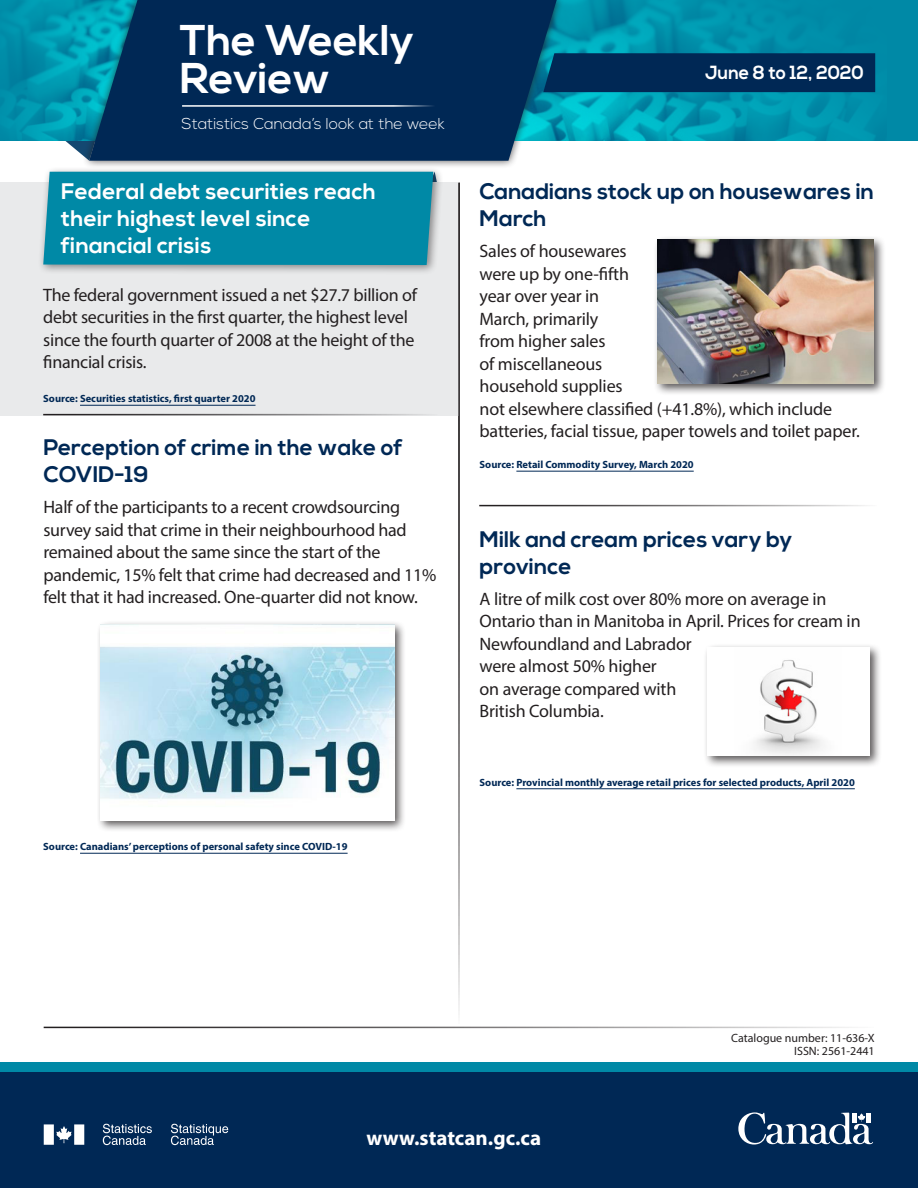
<style>
.page{position:relative;width:918px;height:1188px;background:#fff}
.page>*{position:absolute;margin:0;border:0;box-sizing:border-box;transform-origin:0 0}
.t1{font:700 42.9px/37.5px "Nexa";color:#fff}
.t2{font:700 22.5px/27px "Nexa";color:#002855}
.t3{font:700 22.5px/27px "Nexa";letter-spacing:.01em;color:#fff}
.t4{font:700 21px "Myriad Pro";color:#fff}
.t5{font:700 19.05px "Nexa";color:#fff;scale:.94 1}
.t6{font:18px/22.5px "Myriad Pro";letter-spacing:-.015em;color:#231f20}
.t7{font:300 15.75px "Nexa";color:#fff}
.t8{font:12px/13.6px "Myriad Pro";color:#231f20;text-align:right}
.t9{font:700 10.5px "Myriad Pro";color:#002855}
</style>
<div class="page">
<div style="left:0;top:1072px;width:918px;height:116px;background:#002855"></div>
<svg style="left:65px;top:140px;width:17px;height:15px"></svg>
<div style="left:0;top:0;width:918px;height:140px;background:#0089a6"></div>
<img style="left:564px;top:0;width:312px;height:140px">
<img style="left:4px;top:0;width:78px;height:140px">
<div style="left:82px;top:0;width:482px;height:169px;background:#231f20;opacity:.75"></div>
<svg style="left:89px;top:0;width:468px;height:161px;background:#03355f"></svg>
<svg style="left:738px;top:1112px;width:135px;height:33px"></svg>
<svg style="left:44px;top:1124px;width:40px;height:21px"></svg>
<svg style="left:171px;top:1124px;width:57px;height:21px"></svg>
<svg style="left:103px;top:1124px;width:49px;height:21px"></svg>
<div style="left:543px;top:53px;width:332px;height:39px;background:#002855"></div>
<div style="left:0;top:1062px;width:918px;height:10px;background:#0089a6"></div>
<hr style="left:44px;top:1027px;width:830px;height:1px;background:#231f20">
<hr style="left:182px;top:105px;width:264px;height:2px;background:#fff">
<div style="left:0;top:182px;width:459px;height:233px;background:#e9eaeb"></div>
<hr style="left:516px;top:788px;width:339px;height:1px;background:#002855">
<hr style="left:80px;top:853px;width:268px;height:1px;background:#002855">
<hr style="left:516px;top:471px;width:178px;height:1px;background:#002855">
<hr style="left:458px;top:183px;width:2px;height:841px;background:#231f20">
<hr style="left:479px;top:505px;width:398px;height:1px;background:#231f20">
<hr style="left:43px;top:414px;width:395px;height:1px;background:#231f20">
<hr style="left:80px;top:405px;width:176px;height:1px;background:#002855">
<div style="left:38px;top:166px;width:405px;height:109px;background:#231f20;opacity:.5"></div>
<div style="left:43px;top:172px;width:398px;height:93px;background:#0089a6"></div>
<div style="left:703px;top:644px;width:178px;height:124px;background:#231f20;opacity:.75"></div>
<img style="left:707px;top:648px;width:162px;height:108px">
<div style="left:97px;top:620px;width:310px;height:213px;background:#231f20;opacity:.75"></div>
<img style="left:101px;top:625px;width:293px;height:195px">
<div style="left:653px;top:236px;width:233px;height:159px;background:#231f20;opacity:.75"></div>
<img style="left:658px;top:240px;width:216px;height:143px">
<h1 class="t1" style="left:180px;top:23px;width:236px">The Weekly<br>Review</h1>
<p class="t7" style="left:182px;top:114px;width:265px">Statistics Canada’s look at the week</p>
<p class="t3" style="left:61px;top:178px;width:316px">Federal debt securities reach their highest level since financial crisis</p>
<p class="t6" style="left:43px;top:283px;width:375px">The federal government issued a net $27.7 billion of debt securities in the first quarter, the highest level since the fourth quarter of 2008 at the height of the financial crisis.</p>
<p class="t9" style="left:43px;top:392px;width:214px">Source: Securities statistics, first quarter 2020</p>
<p class="t2" style="left:43px;top:435px;width:361px">Perception of crime in the wake of<br>COVID-19</p>
<p class="t6" style="left:43px;top:496px;width:394px">Half of the participants to a recent crowdsourcing survey said that crime in their neighbourhood had remained about the same since the start of the pandemic, 15% felt that crime had decreased and 11% felt that it had increased. One-quarter did not know.</p>
<p class="t9" style="left:43px;top:840px;width:306px">Source: Canadians’ perceptions of personal safety since COVID-19</p>
<p class="t5" style="left:705px;top:61px;width:171px">June 8 to 12, 2020</p>
<p class="t2" style="left:480px;top:179px;width:396px">Canadians stock up on housewares in<br>March</p>
<p class="t6" style="left:480px;top:240px;width:382px">Sales of housewares<br>were up by one‑fifth<br>year over year in<br>March, primarily<br>from higher sales<br>of miscellaneous<br>household supplies<br>not elsewhere classified (+41.8%), which include batteries, facial tissue, paper towels and toilet paper.</p>
<p class="t9" style="left:480px;top:458px;width:216px">Source: Retail Commodity Survey, March 2020</p>
<p class="t2" style="left:480px;top:526px;width:314px">Milk and cream prices vary by province</p>
<p class="t6" style="left:480px;top:587px;width:383px">A litre of milk cost over 80% more on average in<br>Ontario than in Manitoba in April. Prices for cream in<br>Newfoundland and Labrador<br>were almost 50% higher<br>on average compared with<br>British Columbia.</p>
<p class="t9" style="left:480px;top:775px;width:377px">Source: Provincial monthly average retail prices for selected products, April 2020</p>
<p class="t8" style="left:731px;top:1031px;width:145px">Catalogue number: 11-636-X<br>ISSN: 2561-2441</p>
<p class="t4" style="left:367px;top:1125px;width:176px">www.statcan.gc.ca</p>
</div>
